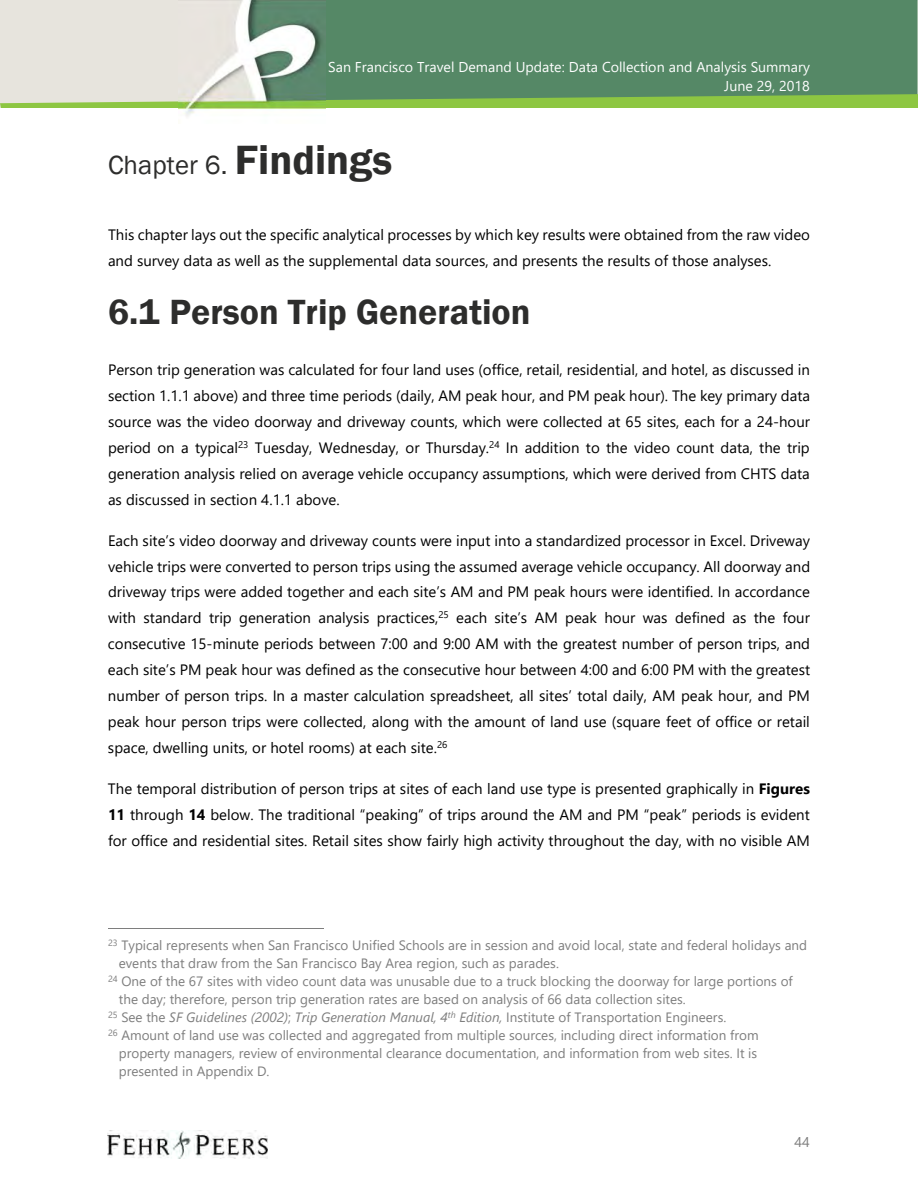
<style>
.page{position:relative;width:918px;height:1188px;background:#fff}
.page>*{position:absolute;margin:0;border:0;box-sizing:border-box;transform-origin:0 0}
.t1{font:600 36px "Franklin Gothic";color:#2d2d2c}
.t2{font:27px "Franklin Gothic";color:#2d2d2c}
.t3{font:15px/26px "Segoe UI";color:#000;text-align:justify}
.t4{font:14.25px/19px "Segoe UI";color:#fff;text-align:right}
.t5{font:14.25px "Segoe UI";color:#808080}
.t6{font:13.5px "Segoe UI";color:#7e7e7e}
.t7{font:italic 13.5px "Segoe UI";color:#7e7e7e}
.s1{font-weight:600;font-size:42px}
.s2{font-weight:700}
.s3{font-style:normal}
</style>
<div class="page">
<svg style="left:0;top:0;width:918px;height:108px;background:#7aa17d"></svg>
<img style="left:108px;top:1131px;width:159px;height:28px">
<img style="left:179px;top:0;width:146px;height:117px">
<hr style="left:108px;top:928px;width:216px;height:1px;background:#7e7e7e">
<p class="t4" style="left:328px;top:57px;width:483px">San Francisco Travel Demand Update: Data Collection and Analysis Summary<br>June 29, 2018</p>
<h2 class="t2" style="left:108px;top:149px;width:286px">Chapter 6. <span class="s1">Findings</span></h2>
<p class="t3" style="left:108px;top:221px;width:704px">This chapter lays out the specific analytical processes by which key results were obtained from the raw video and survey data as well as the supplemental data sources, and presents the results of those analyses.</p>
<h1 class="t1" style="left:108px;top:291px;width:424px">6.1 Person Trip Generation</h1>
<p class="t3" style="left:108px;top:356px;width:704px">Person trip generation was calculated for four land uses (office, retail, residential, and hotel, as discussed in section 1.1.1 above) and three time periods (daily, AM peak hour, and PM peak hour). The key primary data source was the video doorway and driveway counts, which were collected at 65 sites, each for a 24-hour period on a typical<sup>23</sup> Tuesday, Wednesday, or Thursday.<sup>24</sup> In addition to the video count data, the trip generation analysis relied on average vehicle occupancy assumptions, which were derived from CHTS data as discussed in section 4.1.1 above.</p>
<p class="t3" style="left:108px;top:526px;width:704px">Each site’s video doorway and driveway counts were input into a standardized processor in Excel. Driveway vehicle trips were converted to person trips using the assumed average vehicle occupancy. All doorway and driveway trips were added together and each site’s AM and PM peak hours were identified. In accordance with standard trip generation analysis practices,<sup>25</sup> each site’s AM peak hour was defined as the four consecutive 15-minute periods between 7:00 and 9:00 AM with the greatest number of person trips, and each site’s PM peak hour was defined as the consecutive hour between 4:00 and 6:00 PM with the greatest number of person trips. In a master calculation spreadsheet, all sites’ total daily, AM peak hour, and PM peak hour person trips were collected, along with the amount of land use (square feet of office or retail space, dwelling units, or hotel rooms) at each site.<sup>26</sup></p>
<p class="t3" style="left:108px;top:775px;width:704px">The temporal distribution of person trips at sites of each land use type is presented graphically in <span class="s2">Figures 11</span> through <span class="s2">14</span> below. The traditional “peaking” of trips around the AM and PM “peak” periods is evident for office and residential sites. Retail sites show fairly high activity throughout the day, with no visible AM</p>
<p class="t6" style="left:108px;top:936px;width:701px"><sup>23</sup> Typical represents when San Francisco Unified Schools are in session and avoid local, state and federal holidays and</p>
<p class="t6" style="left:119px;top:954px;width:442px">events that draw from the San Francisco Bay Area region, such as parades.</p>
<p class="t6" style="left:108px;top:972px;width:686px"><sup>24</sup> One of the 67 sites with video count data was unusable due to a truck blocking the doorway for large portions of</p>
<p class="t6" style="left:119px;top:990px;width:569px">the day; therefore, person trip generation rates are based on analysis of 66 data collection sites.</p>
<p class="t7" style="left:108px;top:1008px;width:620px"><sup>25</sup> <span class="s3">See the</span> SF Guidelines (2002)<span class="s3">;</span> Trip Generation Manual, 4<sup>th</sup> Edition, <span class="s3">Institute of Transportation Engineers.</span></p>
<p class="t6" style="left:108px;top:1026px;width:652px"><sup>26</sup> Amount of land use was collected and aggregated from multiple sources, including direct information from</p>
<p class="t6" style="left:119px;top:1044px;width:640px">property managers, review of environmental clearance documentation, and information from web sites. It is</p>
<p class="t6" style="left:119px;top:1062px;width:152px">presented in Appendix D.</p>
<p class="t5" style="left:795px;top:1131px;width:17px">44</p>
</div>
